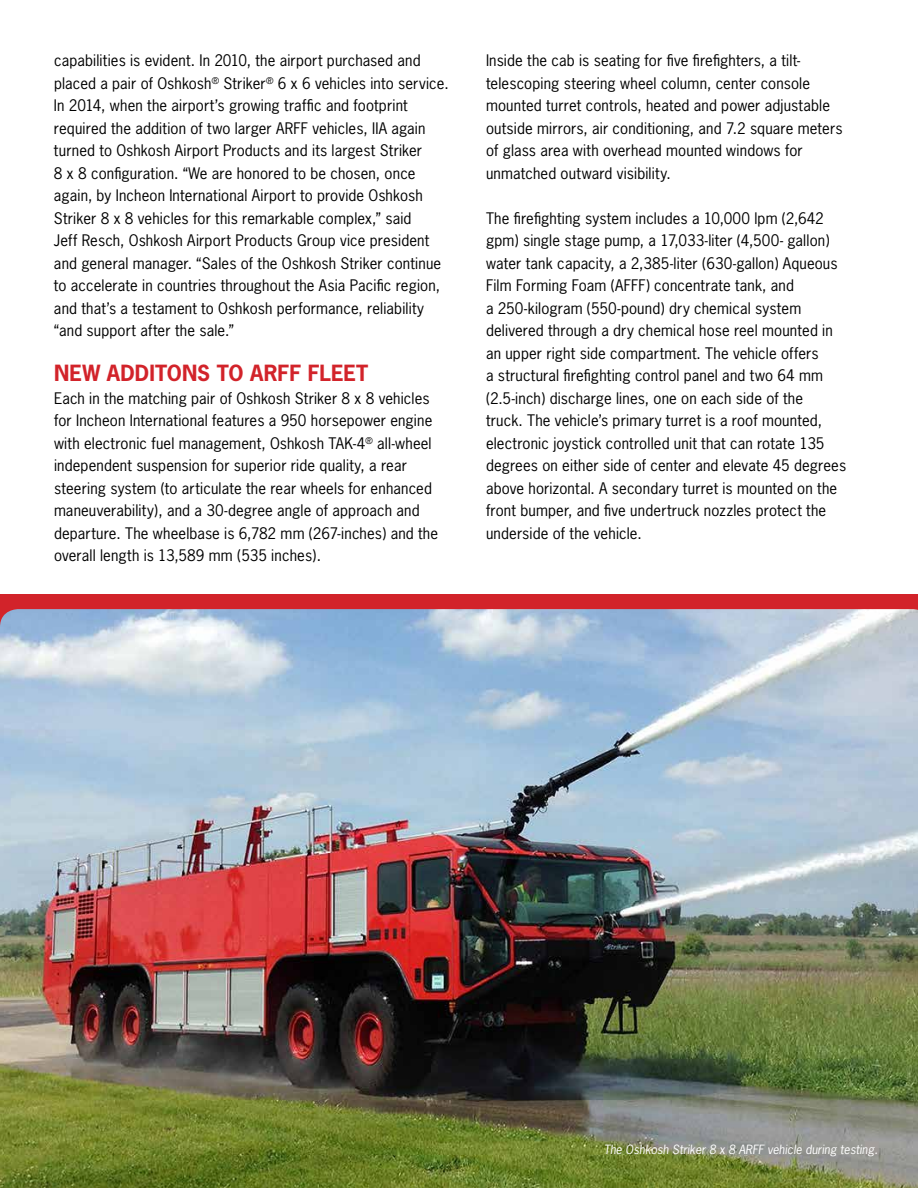
<style>
.page{position:relative;width:918px;height:1188px;background:#fff}
.page>*{position:absolute;margin:0;border:0;box-sizing:border-box;transform-origin:0 0}
.t1{font:700 21px "News Gothic";color:#d2232a}
.t2{font:15px/22.5px "News Gothic";letter-spacing:.01em;color:#000}
.t3{font:italic 12px "News Gothic";color:#fff}
</style>
<div class="page">
<div style="left:0;top:594px;width:918px;height:52px;background:#d2232a"></div>
<img style="left:0;top:609px;width:918px;height:579px">
<p class="t2" style="left:54px;top:49px;width:396px">capabilities is evident. In 2010, the airport purchased and placed a pair of Oshkosh<sup>®</sup> Striker<sup>®</sup> 6 x 6 vehicles into service.<br>In 2014, when the airport’s growing traffic and footprint required the addition of two larger ARFF vehicles, IIA again turned to Oshkosh Airport Products and its largest Striker<br>8 x 8 configuration. “We are honored to be chosen, once again, by Incheon International Airport to provide Oshkosh Striker 8 x 8 vehicles for this remarkable complex,” said<br>Jeff Resch, Oshkosh Airport Products Group vice president and general manager. “Sales of the Oshkosh Striker continue to accelerate in countries throughout the Asia Pacific region, and that’s a testament to Oshkosh performance, reliability “and support after the sale.”</p>
<h1 class="t1" style="left:54px;top:359px;width:316px">NEW ADDITONS TO ARFF FLEET</h1>
<p class="t2" style="left:54px;top:387px;width:386px">Each in the matching pair of Oshkosh Striker 8 x 8 vehicles for Incheon International features a 950 horsepower engine with electronic fuel management, Oshkosh TAK-4<sup>®</sup> all-wheel independent suspension for superior ride quality, a rear steering system (to articulate the rear wheels for enhanced maneuverability), and a 30-degree angle of approach and departure. The wheelbase is 6,782 mm (267-inches) and the overall length is 13,589 mm (535 inches).</p>
<p class="t2" style="left:486px;top:49px;width:358px">Inside the cab is seating for five firefighters, a tilt&shy;telescoping steering wheel column, center console mounted turret controls, heated and power adjustable outside mirrors, air conditioning, and 7.2 square meters of glass area with overhead mounted windows for unmatched outward visibility.</p>
<p class="t2" style="left:486px;top:207px;width:362px">The firefighting system includes a 10,000 lpm (2,642 gpm) single stage pump, a 17,033-liter (4,500- gallon) water tank capacity, a 2,385-liter (630-gallon) Aqueous Film Forming Foam (AFFF) concentrate tank, and<br>a 250-kilogram (550-pound) dry chemical system delivered through a dry chemical hose reel mounted in an upper right side compartment. The vehicle offers<br>a structural firefighting control panel and two 64 mm (2.5-inch) discharge lines, one on each side of the<br>truck. The vehicle’s primary turret is a roof mounted, electronic joystick controlled unit that can rotate 135 degrees on either side of center and elevate 45 degrees above horizontal. A secondary turret is mounted on the front bumper, and five undertruck nozzles protect the underside of the vehicle.</p>
<p class="t3" style="left:604px;top:1142px;width:276px">The Oshkosh Striker 8 x 8 ARFF vehicle during testing.</p>
</div>
